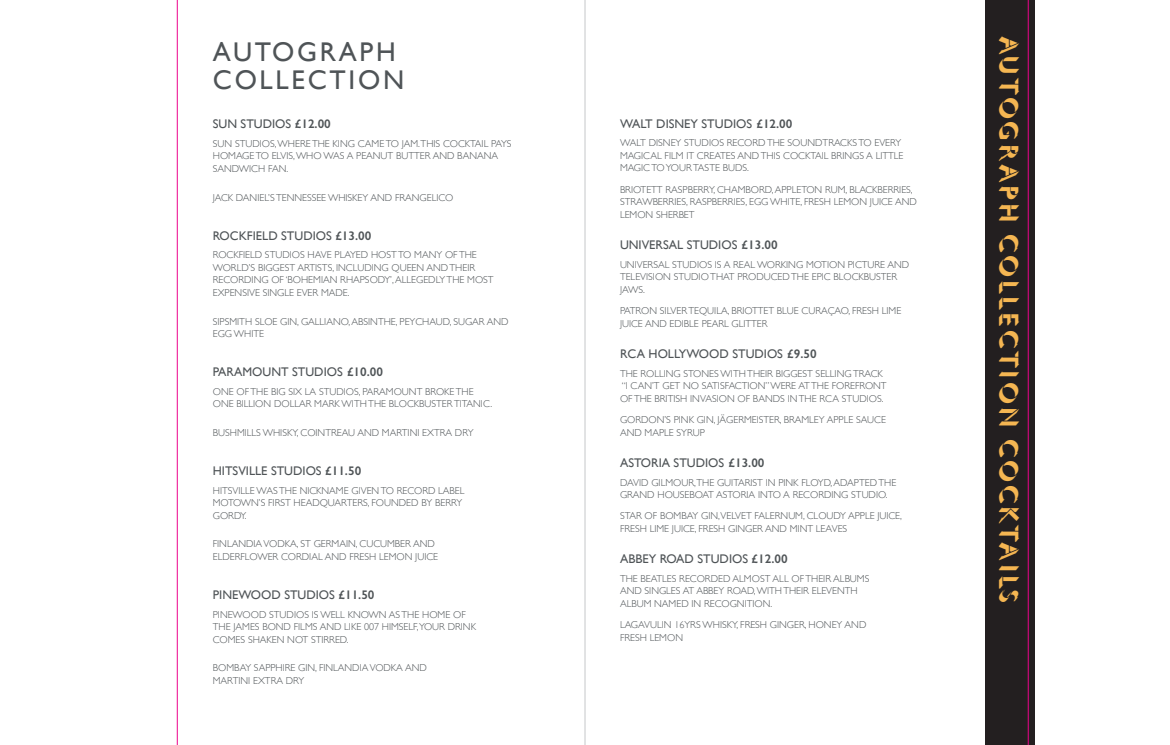
<style>
.page{position:relative;width:1170px;height:745px;background:#fff}
.page>*{position:absolute;margin:0;border:0;box-sizing:border-box;transform-origin:0 0}
.t1{font:27px/28.1px "Gill Sans";letter-spacing:.1em;color:#4f5457}
.t2{font:26.25px "Gill Sans Light Shadowed";letter-spacing:.1em;color:#f5b652}
.t3{font:12.5px "Gill Sans";color:#4f5457}
.t4{font:300 10px/12.5px "Gill Sans";color:#4f5457}
.s1{font-weight:600}
</style>
<div class="page">
<hr style="left:584px;top:0;width:1px;height:744px;background:#d1d2d4">
<div style="left:985px;top:0;width:50px;height:744px;background:#231f20"></div>
<hr style="left:1027px;top:0;width:1px;height:744px;background:#ed028c">
<hr style="left:177px;top:0;width:1px;height:744px;background:#ed028c">
<h1 class="t1" style="left:213px;top:38px;width:193px">AUTOGRAPH<br>COLLECTION</h1>
<p class="t3" style="left:213px;top:116px;width:119px">SUN STUDIOS <span class="s1">£12.00</span></p>
<p class="t4" style="left:213px;top:137px;width:300px">SUN STUDIOS, WHERE THE KING CAME TO JAM.THIS COCKTAIL PAYS<br>HOMAGE TO ELVIS, WHO WAS A PEANUT BUTTER AND BANANA<br>SANDWICH FAN.</p>
<p class="t4" style="left:213px;top:191px;width:242px">JACK DANIEL’S TENNESSEE WHISKEY AND FRANGELICO</p>
<p class="t3" style="left:213px;top:228px;width:160px">ROCKFIELD STUDIOS <span class="s1">£13.00</span></p>
<p class="t4" style="left:213px;top:248px;width:282px">ROCKFIELD STUDIOS HAVE PLAYED HOST TO MANY OF THE WORLD’S BIGGEST ARTISTS, INCLUDING QUEEN AND THEIR RECORDING OF ‘BOHEMIAN RHAPSODY’, ALLEGEDLY THE MOST EXPENSIVE SINGLE EVER MADE.</p>
<p class="t4" style="left:213px;top:314px;width:297px">SIPSMITH SLOE GIN, GALLIANO, ABSINTHE, PEYCHAUD, SUGAR AND<br>EGG WHITE</p>
<p class="t3" style="left:213px;top:364px;width:172px">PARAMOUNT STUDIOS <span class="s1">£10.00</span></p>
<p class="t4" style="left:213px;top:384px;width:281px">ONE OF THE BIG SIX LA STUDIOS, PARAMOUNT BROKE THE<br>ONE BILLION DOLLAR MARK WITH THE BLOCKBUSTER TITANIC.</p>
<p class="t4" style="left:213px;top:426px;width:262px">BUSHMILLS WHISKY, COINTREAU AND MARTINI EXTRA DRY</p>
<p class="t3" style="left:213px;top:463px;width:150px">HITSVILLE STUDIOS <span class="s1">£11.50</span></p>
<p class="t4" style="left:213px;top:483px;width:253px">HITSVILLE WAS THE NICKNAME GIVEN TO RECORD LABEL<br>MOTOWN’S FIRST HEADQUARTERS, FOUNDED BY BERRY<br>GORDY.</p>
<p class="t4" style="left:213px;top:537px;width:227px">FINLANDIA VODKA, ST GERMAIN, CUCUMBER AND<br>ELDERFLOWER CORDIAL AND FRESH LEMON JUICE</p>
<p class="t3" style="left:213px;top:586px;width:163px">PINEWOOD STUDIOS <span class="s1">£11.50</span></p>
<p class="t4" style="left:213px;top:607px;width:265px">PINEWOOD STUDIOS IS WELL KNOWN AS THE HOME OF<br>THE JAMES BOND FILMS AND LIKE 007 HIMSELF,YOUR DRINK<br>COMES SHAKEN NOT STIRRED.</p>
<p class="t4" style="left:213px;top:661px;width:215px">BOMBAY SAPPHIRE GIN, FINLANDIA VODKA AND<br>MARTINI EXTRA DRY</p>
<p class="t3" style="left:620px;top:116px;width:174px">WALT DISNEY STUDIOS <span class="s1">£12.00</span></p>
<p class="t4" style="left:620px;top:136px;width:285px">WALT DISNEY STUDIOS RECORD THE SOUNDTRACKS TO EVERY<br>MAGICAL FILM IT CREATES AND THIS COCKTAIL BRINGS A LITTLE<br>MAGIC TO YOUR TASTE BUDS.</p>
<p class="t4" style="left:620px;top:182px;width:298px">BRIOTETT RASPBERRY, CHAMBORD, APPLETON RUM, BLACKBERRIES,<br>STRAWBERRIES, RASPBERRIES, EGG WHITE, FRESH LEMON JUICE AND<br>LEMON SHERBET</p>
<p class="t3" style="left:620px;top:237px;width:159px">UNIVERSAL STUDIOS <span class="s1">£13.00</span></p>
<p class="t4" style="left:620px;top:257px;width:290px">UNIVERSAL STUDIOS IS A REAL WORKING MOTION PICTURE AND<br>TELEVISION STUDIO THAT PRODUCED THE EPIC BLOCKBUSTER<br>JAWS.</p>
<p class="t4" style="left:620px;top:304px;width:283px">PATRON SILVER TEQUILA, BRIOTTET BLUE CURAÇAO, FRESH LIME<br>JUICE AND EDIBLE PEARL GLITTER</p>
<p class="t3" style="left:620px;top:346px;width:198px">RCA HOLLYWOOD STUDIOS <span class="s1">£9.50</span></p>
<p class="t4" style="left:620px;top:366px;width:268px">THE ROLLING STONES WITH THEIR BIGGEST SELLING TRACK “I CAN’T GET NO SATISFACTION” WERE AT THE FOREFRONT<br>OF THE BRITISH INVASION OF BANDS IN THE RCA STUDIOS.</p>
<p class="t4" style="left:620px;top:412px;width:267px">GORDON’S PINK GIN, JÄGERMEISTER, BRAMLEY APPLE SAUCE<br>AND MAPLE SYRUP</p>
<p class="t3" style="left:620px;top:455px;width:146px">ASTORIA STUDIOS <span class="s1">£13.00</span></p>
<p class="t4" style="left:620px;top:475px;width:278px">DAVID GILMOUR,THE GUITARIST IN PINK FLOYD, ADAPTED THE<br>GRAND HOUSEBOAT ASTORIA INTO A RECORDING STUDIO.</p>
<p class="t4" style="left:620px;top:509px;width:283px">STAR OF BOMBAY GIN,VELVET FALERNUM, CLOUDY APPLE JUICE,<br>FRESH LIME JUICE, FRESH GINGER AND MINT LEAVES</p>
<p class="t3" style="left:620px;top:551px;width:169px">ABBEY ROAD STUDIOS <span class="s1">£12.00</span></p>
<p class="t4" style="left:620px;top:571px;width:251px">THE BEATLES RECORDED ALMOST ALL OF THEIR ALBUMS<br>AND SINGLES AT ABBEY ROAD, WITH THEIR ELEVENTH<br>ALBUM NAMED IN RECOGNITION.</p>
<p class="t4" style="left:620px;top:617px;width:248px">LAGAVULIN 16YRS WHISKY, FRESH GINGER, HONEY AND<br>FRESH LEMON</p>
<h2 class="t2" style="left:1027px;top:35px;width:569px;rotate:90deg">AUTOGRAPH COLLECTION COCKTAILS</h2>
</div>
